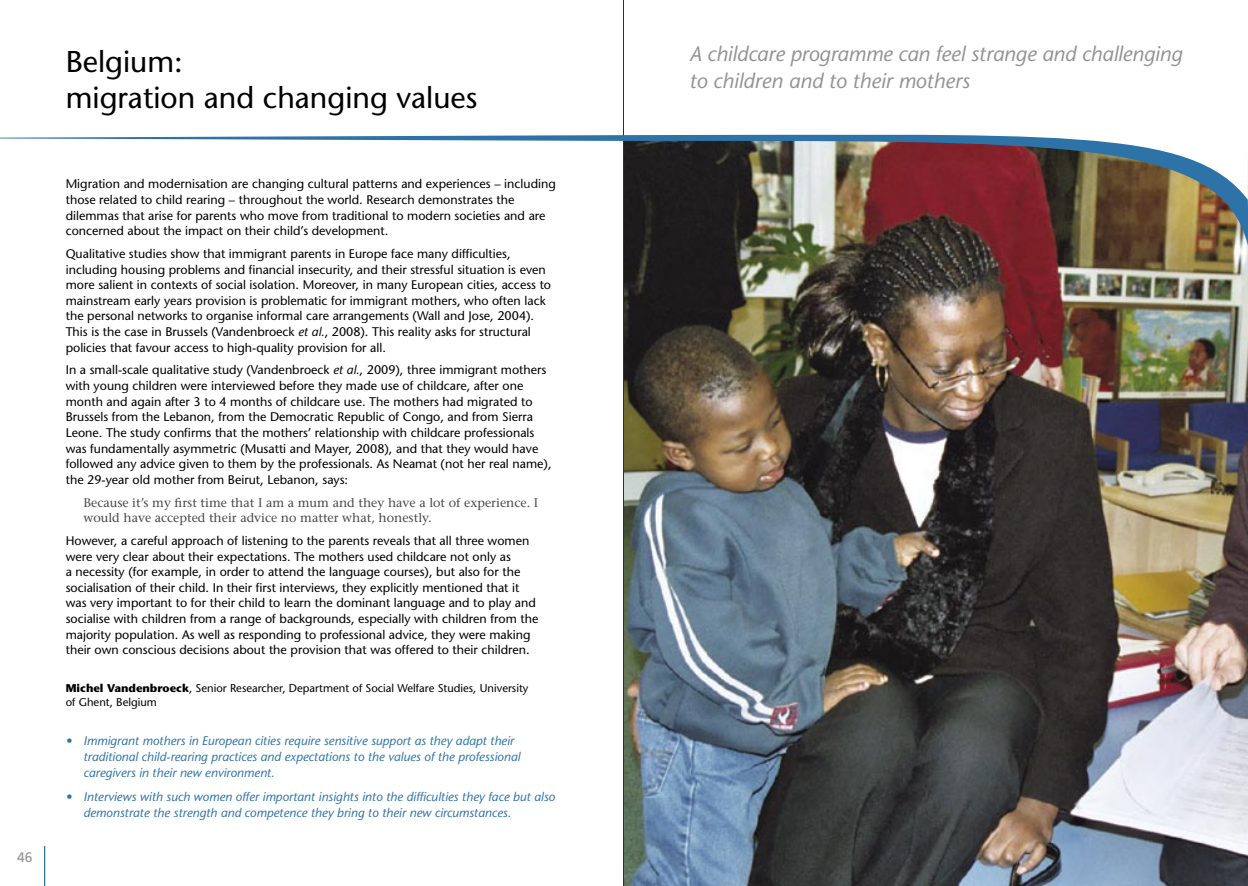
<style>
.page{position:relative;width:1248px;height:886px;background:#fff}
.page>*{position:absolute;margin:0;border:0;box-sizing:border-box;transform-origin:0 0}
.t1{font:30px/36px "Stone Sans";color:#000}
.t2{font:italic 21px/27.2px "Stone Sans";letter-spacing:-.005em;color:#939393}
.t3{font:13.75px "Frutiger";color:#939393}
.t4{font:12.5px/15.6px "Stone Sans";color:#000}
.t5{font:italic 12.5px/16.2px "Stone Sans";color:#2d73a7}
.t6{font:12.5px/15.6px "Stone Serif";color:#484848}
.t7{font:11.25px/13.5px "Stone Sans";color:#000}
.s1{font-style:italic}
.s2{font-weight:700}
</style>
<div class="page">
<hr style="left:623px;top:0;width:1px;height:886px;background:#000">
<hr style="left:44px;top:846px;width:1px;height:40px;background:#2d73a7">
<img style="left:624px;top:246px;width:623px;height:640px">
<svg style="left:0;top:125px;width:1247px;height:121px"></svg>
<p class="t3" style="left:17px;top:849px;width:17px">46</p>
<h1 class="t1" style="left:66px;top:44px;width:413px">Belgium:<br>migration and changing values</h1>
<h2 class="t2" style="left:689px;top:40px;width:494px">A childcare programme can feel strange and challenging to children and to their mothers</h2>
<p class="t4" style="left:66px;top:176px;width:491px">Migration and modernisation are changing cultural patterns and experiences – including those related to child rearing – throughout the world. Research demonstrates the dilemmas that arise for parents who move from traditional to modern societies and are concerned about the impact on their child’s development.</p>
<p class="t4" style="left:66px;top:246px;width:487px">Qualitative studies show that immigrant parents in Europe face many difficulties, including housing problems and financial insecurity, and their stressful situation is even more salient in contexts of social isolation. Moreover, in many European cities, access to mainstream early years provision is problematic for immigrant mothers, who often lack the personal networks to organise informal care arrangements (Wall and Jose, 2004).<br>This is the case in Brussels (Vandenbroeck <span class="s1">et al.</span>, 2008). This reality asks for structural policies that favour access to high-quality provision for all.</p>
<p class="t4" style="left:66px;top:362px;width:487px">In a small-scale qualitative study (Vandenbroeck <span class="s1">et al.</span>, 2009), three immigrant mothers with young children were interviewed before they made use of childcare, after one month and again after 3 to 4 months of childcare use. The mothers had migrated to Brussels from the Lebanon, from the Democratic Republic of Congo, and from Sierra Leone. The study confirms that the mothers’ relationship with childcare professionals was fundamentally asymmetric (Musatti and Mayer, 2008), and that they would have followed any advice given to them by the professionals. As Neamat (not her real name), the 29-year old mother from Beirut, Lebanon, says:</p>
<p class="t6" style="left:83px;top:494px;width:456px">Because it’s my first time that I am a mum and they have a lot of experience. I would have accepted their advice no matter what, honestly.</p>
<p class="t4" style="left:66px;top:533px;width:474px">However, a careful approach of listening to the parents reveals that all three women were very clear about their expectations. The mothers used childcare not only as<br>a necessity (for example, in order to attend the language courses), but also for the socialisation of their child. In their first interviews, they explicitly mentioned that it was very important to for their child to learn the dominant language and to play and socialise with children from a range of backgrounds, especially with children from the majority population. As well as responding to professional advice, they were making their own conscious decisions about the provision that was offered to their children.</p>
<p class="t7" style="left:66px;top:682px;width:464px"><span class="s2">Michel Vandenbroeck</span>, Senior Researcher, Department of Social Welfare Studies, University of Ghent, Belgium</p>
<p class="t5" style="left:83px;top:732px;width:438px;text-indent:-18px">• Immigrant mothers in European cities require sensitive support as they adapt their traditional child-rearing practices and expectations to the values of the professional caregivers in their new environment.</p>
<p class="t5" style="left:83px;top:788px;width:473px;text-indent:-18px">• Interviews with such women offer important insights into the difficulties they face but also demonstrate the strength and competence they bring to their new circumstances.</p>
</div>
